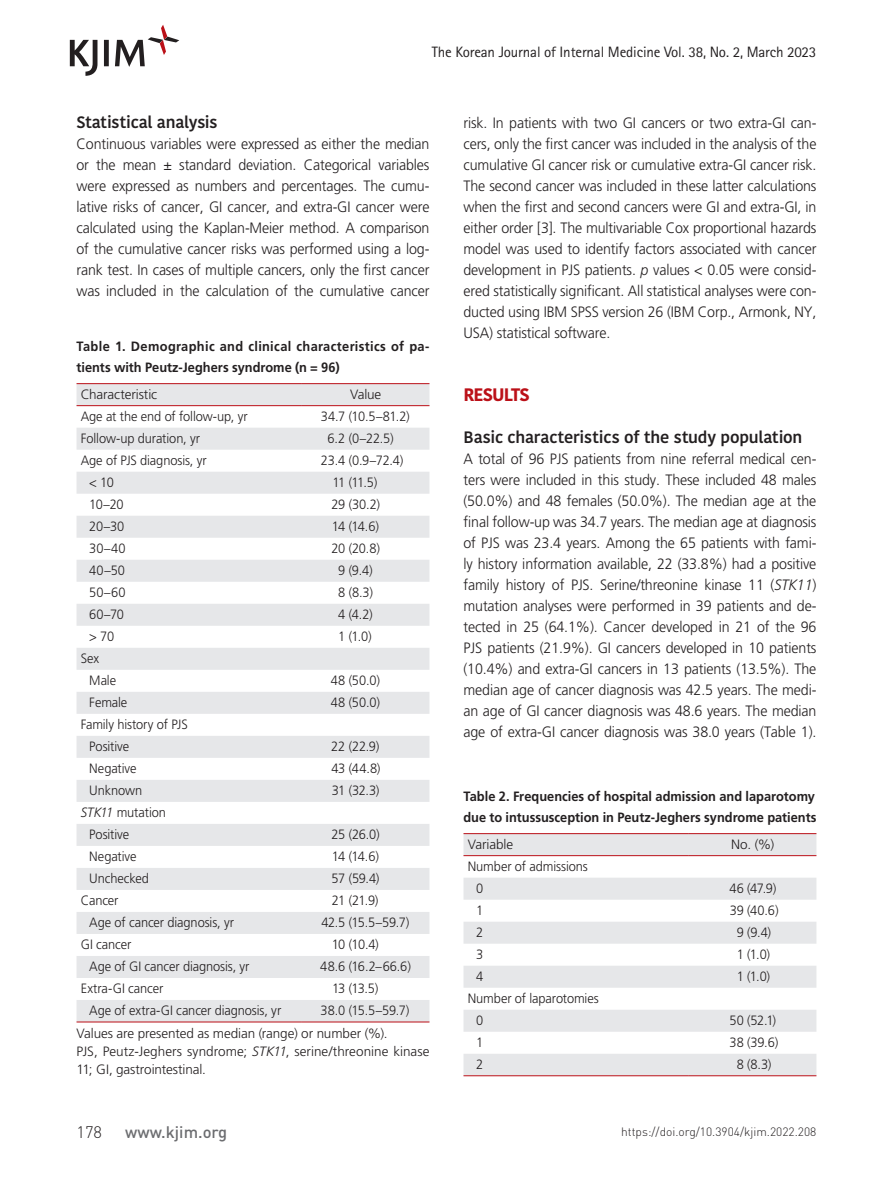
<style>
.page{position:relative;width:893px;height:1191px;background:#fff}
.page>*{position:absolute;margin:0;border:0;box-sizing:border-box;transform-origin:0 0}
.t1{font:700 18px "Kohinoor Bangla";letter-spacing:-.055em;color:#bb1018}
.t2{font:600 16.5px "Kohinoor Bangla";letter-spacing:-.01em;color:#231f20}
.t3{font:500 16.5px "DIN Pro";color:#6c6d70}
.t4{font:300 16.5px "DIN Pro";color:#231f20}
.t5{font:300 15px/21px "Frutiger LT Std";letter-spacing:-.01em;color:#231f20;text-align:justify;scale:.95 1}
.t6{font:15px "Rotis Sans Serif Std";letter-spacing:-.01em;color:#231f20}
.t7{font:300 13.5px/22px "Frutiger LT Std";letter-spacing:-.005em;color:#231f20;scale:.95 1}
.t8{font:300 13.5px/18px "Frutiger LT Std";letter-spacing:-.005em;color:#231f20}
.t9{font:700 13.5px/21px "Frutiger LT Std";color:#231f20;scale:.95 1}
.t10{font:700 13.5px/21px "Frutiger LT Std";letter-spacing:.02em;color:#231f20;scale:.95 1}
.t11{font:300 12px "DIN Pro";color:#231f20}
.s1{font-style:italic}
</style>
<div class="page">
<svg style="left:70px;top:25px;width:109px;height:51px"></svg>
<svg style="left:463px;top:834px;width:353px;height:241px;fill:#e6e7e9"></svg>
<hr style="left:463px;top:833px;width:226px;height:1px;background:#bb1018">
<hr style="left:689px;top:833px;width:127px;height:1px;background:#bb1018">
<hr style="left:463px;top:855px;width:226px;height:1px;background:#bb1018">
<hr style="left:689px;top:855px;width:127px;height:1px;background:#bb1018">
<hr style="left:463px;top:1075px;width:226px;height:1px;background:#bb1018">
<hr style="left:689px;top:1075px;width:127px;height:1px;background:#bb1018">
<svg style="left:77px;top:384px;width:352px;height:637px;fill:#e7e8e9"></svg>
<hr style="left:77px;top:383px;width:225px;height:1px;background:#bb1018">
<hr style="left:302px;top:383px;width:127px;height:1px;background:#bb1018">
<hr style="left:77px;top:405px;width:225px;height:1px;background:#bb1018">
<hr style="left:302px;top:405px;width:127px;height:1px;background:#bb1018">
<hr style="left:77px;top:1021px;width:225px;height:1px;background:#bb1018">
<hr style="left:302px;top:1021px;width:127px;height:1px;background:#bb1018">
<p class="t6" style="left:432px;top:43px;width:386px">The Korean Journal of Internal Medicine Vol. 38, No. 2, March 2023</p>
<p class="t2" style="left:77px;top:108px;width:143px">Statistical analysis</p>
<p class="t5" style="left:77px;top:133px;width:373px">Continuous variables were expressed as either the median or the mean ± standard deviation. Categorical variables were expressed as numbers and percentages. The cumu&shy;lative risks of cancer, GI cancer, and extra-GI cancer were calculated using the Kaplan-Meier method. A comparison of the cumulative cancer risks was performed using a log&shy;rank test. In cases of multiple cancers, only the first cancer was included in the calculation of the cumulative cancer</p>
<p class="t10" style="left:77px;top:336px;width:373px">Table 1. Demographic and clinical characteristics of pa&shy;tients with Peutz-Jeghers syndrome (n = 96)</p>
<p class="t8" style="left:81px;top:386px;width:78px">Characteristic</p>
<p class="t8" style="left:350px;top:386px;width:33px">Value</p>
<p class="t7" style="left:81px;top:405px;width:177px">Age at the end of follow-up, yr</p>
<p class="t7" style="left:321px;top:405px;width:95px">34.7 (10.5–81.2)</p>
<p class="t7" style="left:81px;top:427px;width:127px">Follow-up duration, yr</p>
<p class="t7" style="left:327px;top:427px;width:71px">6.2 (0–22.5)</p>
<p class="t7" style="left:81px;top:449px;width:134px">Age of PJS diagnosis, yr</p>
<p class="t7" style="left:321px;top:449px;width:88px">23.4 (0.9–72.4)</p>
<p class="t7" style="left:89px;top:471px;width:27px">&lt; 10</p>
<p class="t7" style="left:332px;top:471px;width:49px">11 (11.5)</p>
<p class="t7" style="left:89px;top:494px;width:38px">10–20</p>
<p class="t7" style="left:331px;top:494px;width:53px">29 (30.2)</p>
<p class="t7" style="left:89px;top:516px;width:38px">20–30</p>
<p class="t7" style="left:332px;top:516px;width:51px">14 (14.6)</p>
<p class="t7" style="left:89px;top:538px;width:40px">30–40</p>
<p class="t7" style="left:331px;top:538px;width:53px">20 (20.8)</p>
<p class="t7" style="left:89px;top:560px;width:39px">40–50</p>
<p class="t7" style="left:338px;top:560px;width:38px">9 (9.4)</p>
<p class="t7" style="left:89px;top:582px;width:40px">50–60</p>
<p class="t7" style="left:338px;top:582px;width:38px">8 (8.3)</p>
<p class="t7" style="left:89px;top:604px;width:38px">60–70</p>
<p class="t7" style="left:338px;top:604px;width:38px">4 (4.2)</p>
<p class="t7" style="left:89px;top:626px;width:28px">&gt; 70</p>
<p class="t7" style="left:338px;top:626px;width:37px">1 (1.0)</p>
<p class="t7" style="left:89px;top:648px;width:30px;text-indent:-9px">Sex<br>Male</p>
<p class="t7" style="left:331px;top:670px;width:53px">48 (50.0)</p>
<p class="t7" style="left:89px;top:692px;width:42px">Female</p>
<p class="t7" style="left:331px;top:692px;width:53px">48 (50.0)</p>
<p class="t7" style="left:89px;top:714px;width:105px;text-indent:-9px">Family history of PJS<br>Positive</p>
<p class="t7" style="left:331px;top:736px;width:52px">22 (22.9)</p>
<p class="t7" style="left:89px;top:758px;width:51px">Negative</p>
<p class="t7" style="left:331px;top:758px;width:53px">43 (44.8)</p>
<p class="t7" style="left:89px;top:780px;width:57px">Unknown</p>
<p class="t7" style="left:332px;top:780px;width:52px">31 (32.3)</p>
<p class="t7" style="left:89px;top:802px;width:82px;text-indent:-9px"><span class="s1">STK11</span> mutation<br>Positive</p>
<p class="t7" style="left:331px;top:824px;width:52px">25 (26.0)</p>
<p class="t7" style="left:89px;top:846px;width:51px">Negative</p>
<p class="t7" style="left:332px;top:846px;width:51px">14 (14.6)</p>
<p class="t7" style="left:89px;top:868px;width:64px">Unchecked</p>
<p class="t7" style="left:331px;top:868px;width:52px">57 (59.4)</p>
<p class="t7" style="left:81px;top:890px;width:41px">Cancer</p>
<p class="t7" style="left:332px;top:890px;width:51px">21 (21.9)</p>
<p class="t7" style="left:89px;top:912px;width:154px">Age of cancer diagnosis, yr</p>
<p class="t7" style="left:321px;top:912px;width:94px">42.5 (15.5–59.7)</p>
<p class="t7" style="left:81px;top:934px;width:55px">GI cancer</p>
<p class="t7" style="left:332px;top:934px;width:51px">10 (10.4)</p>
<p class="t7" style="left:89px;top:956px;width:170px">Age of GI cancer diagnosis, yr</p>
<p class="t7" style="left:320px;top:956px;width:97px">48.6 (16.2–66.6)</p>
<p class="t7" style="left:81px;top:978px;width:88px">Extra-GI cancer</p>
<p class="t7" style="left:332px;top:978px;width:50px">13 (13.5)</p>
<p class="t7" style="left:89px;top:1000px;width:204px">Age of extra-GI cancer diagnosis, yr</p>
<p class="t7" style="left:77px;top:999px;width:352px;text-indent:244px">38.0 (15.5–59.7)<br>Values are presented as median (range) or number (%).</p>
<p class="t8" style="left:77px;top:1042px;width:354px">PJS, Peutz-Jeghers syndrome; <span class="s1">STK11</span>, serine/threonine kinase<br>11; GI, gastrointestinal.</p>
<p class="t4" style="left:77px;top:1120px;width:27px">178</p>
<p class="t3" style="left:125px;top:1120px;width:104px">www.kjim.org</p>
<p class="t5" style="left:463px;top:112px;width:373px">risk. In patients with two GI cancers or two extra-GI can&shy;cers, only the first cancer was included in the analysis of the cumulative GI cancer risk or cumulative extra-GI cancer risk.<br>The second cancer was included in these latter calculations when the first and second cancers were GI and extra-GI, in either order [3]. The multivariable Cox proportional hazards model was used to identify factors associated with cancer development in PJS patients. <span class="s1">p</span> values &lt; 0.05 were consid&shy;ered statistically significant. All statistical analyses were con&shy;ducted using IBM SPSS version 26 (IBM Corp., Armonk, NY, USA) statistical software.</p>
<p class="t1" style="left:463px;top:378px;width:68px">RESULTS</p>
<p class="t2" style="left:463px;top:423px;width:340px">Basic characteristics of the study population</p>
<p class="t5" style="left:463px;top:448px;width:373px">A total of 96 PJS patients from nine referral medical cen&shy;ters were included in this study. These included 48 males (50.0%) and 48 females (50.0%). The median age at the final follow-up was 34.7 years. The median age at diagnosis of PJS was 23.4 years. Among the 65 patients with fami&shy;ly history information available, 22 (33.8%) had a positive family history of PJS. Serine/threonine kinase 11 (<span class="s1">STK11</span>) mutation analyses were performed in 39 patients and de&shy;tected in 25 (64.1%). Cancer developed in 21 of the 96<br>PJS patients (21.9%). GI cancers developed in 10 patients (10.4%) and extra-GI cancers in 13 patients (13.5%). The median age of cancer diagnosis was 42.5 years. The medi&shy;an age of GI cancer diagnosis was 48.6 years. The median age of extra-GI cancer diagnosis was 38.0 years (Table 1).</p>
<p class="t9" style="left:463px;top:786px;width:373px">Table 2. Frequencies of hospital admission and laparotomy due to intussusception in Peutz-Jeghers syndrome patients</p>
<p class="t8" style="left:468px;top:835px;width:47px">Variable</p>
<p class="t8" style="left:731px;top:835px;width:45px">No. (%)</p>
<p class="t7" style="left:476px;top:855px;width:119px;text-indent:-9px">Number of admissions<br>0</p>
<p class="t7" style="left:729px;top:877px;width:51px">46 (47.9)</p>
<p class="t7" style="left:476px;top:899px;width:9px">1</p>
<p class="t7" style="left:730px;top:899px;width:53px">39 (40.6)</p>
<p class="t7" style="left:476px;top:921px;width:9px">2</p>
<p class="t7" style="left:737px;top:921px;width:38px">9 (9.4)</p>
<p class="t7" style="left:476px;top:943px;width:9px">3</p>
<p class="t7" style="left:737px;top:943px;width:37px">1 (1.0)</p>
<p class="t7" style="left:476px;top:965px;width:9px">4</p>
<p class="t7" style="left:737px;top:965px;width:37px">1 (1.0)</p>
<p class="t7" style="left:476px;top:987px;width:131px;text-indent:-9px">Number of laparotomies<br>0</p>
<p class="t7" style="left:730px;top:1009px;width:50px">50 (52.1)</p>
<p class="t7" style="left:476px;top:1031px;width:9px">1</p>
<p class="t7" style="left:730px;top:1031px;width:53px">38 (39.6)</p>
<p class="t7" style="left:476px;top:1053px;width:9px">2</p>
<p class="t7" style="left:737px;top:1053px;width:38px">8 (8.3)</p>
<p class="t11" style="left:621px;top:1123px;width:197px">https://doi.org/10.3904/kjim.2022.208</p>
</div>
